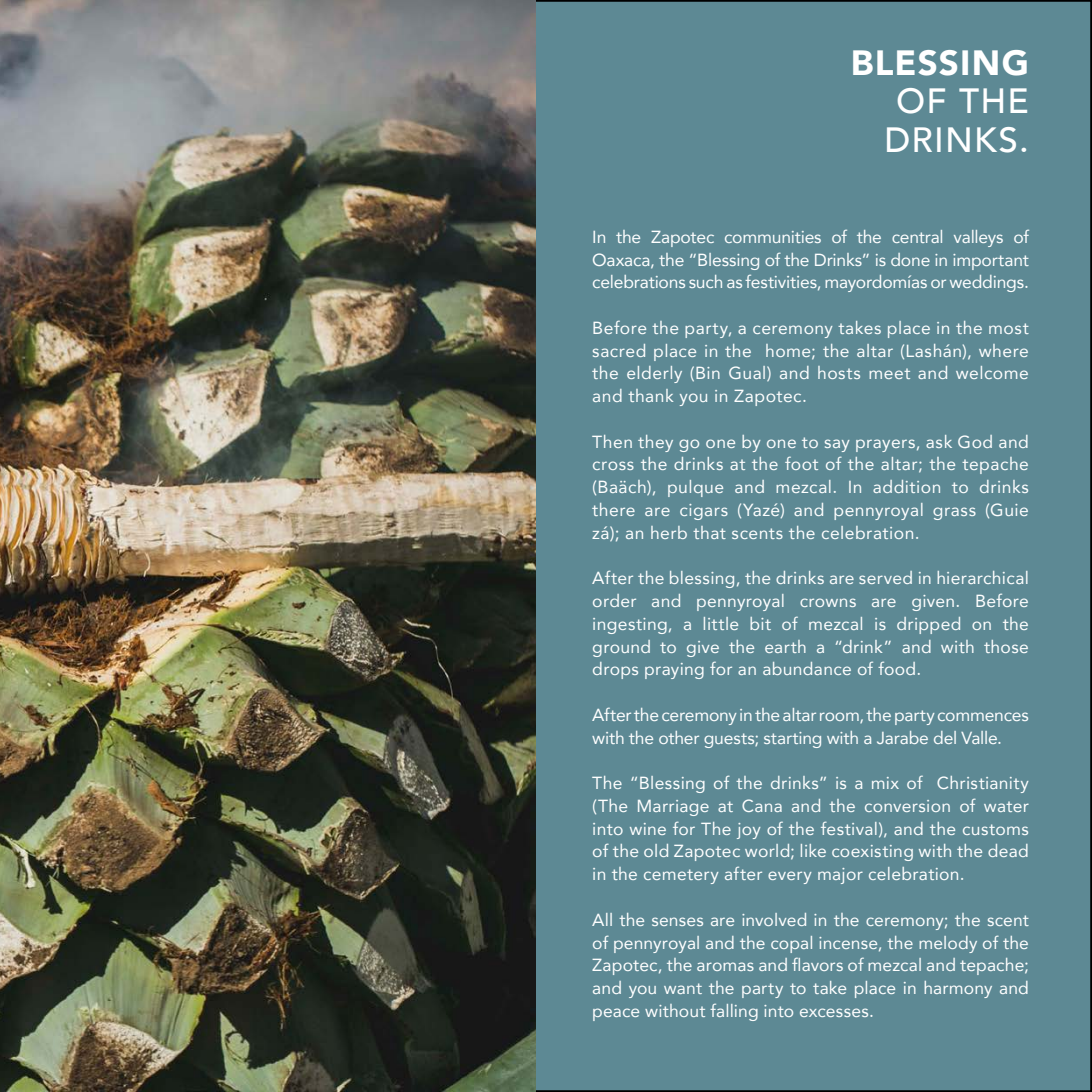
<style>
.page{position:relative;width:1092px;height:1092px;background:#fff}
.page>*{position:absolute;margin:0;border:0;box-sizing:border-box;transform-origin:0 0}
.t1{font:500 35px/38.5px "Avenir";letter-spacing:.035em;color:#fff;text-align:center}
.t2{font:900 35px "Avenir";letter-spacing:.035em;color:#fff}
.t3{font:17.5px/22.8px "Avenir";letter-spacing:.015em;color:#fff;text-align:justify}
.t4{font:17.5px/22.8px "Avenir";letter-spacing:-.01em;color:#fff}
</style>
<div class="page">
<div style="left:1px;top:1px;width:1089px;height:1089px;background:#5d8994"></div>
<img style="left:0;top:0;width:535px;height:1091px">
<h1 class="t2" style="left:850px;top:33px;width:180px">BLESSING</h1>
<h1 class="t1" style="left:884px;top:80px;width:146px">OF THE<br>DRINKS.</h1>
<p class="t3" style="left:592px;top:225px;width:438px">In the Zapotec communities of the central valleys of Oaxaca, the “Blessing of the Drinks” is done in important celebrations such as festivities, mayordomías or weddings.</p>
<p class="t3" style="left:592px;top:316px;width:438px">Before the party, a ceremony takes place in the most sacred place in the home; the altar (Lashán), where the elderly (Bin Gual) and hosts meet and welcome and thank you in Zapotec.</p>
<p class="t3" style="left:592px;top:429px;width:438px">Then they go one by one to say prayers, ask God and cross the drinks at the foot of the altar; the tepache (Baäch), pulque and mezcal. In addition to drinks there are cigars (Yazé) and pennyroyal grass (Guie zá); an herb that scents the celebration.</p>
<p class="t3" style="left:592px;top:566px;width:438px">After the blessing, the drinks are served in hierarchical order and pennyroyal crowns are given. Before ingesting, a little bit of mezcal is dripped on the ground to give the earth a “drink” and with those drops praying for an abundance of food.</p>
<p class="t4" style="left:592px;top:702px;width:438px">After the ceremony in the altar room, the party commences with the other guests; starting with a Jarabe del Valle.</p>
<p class="t3" style="left:592px;top:771px;width:438px">The “Blessing of the drinks” is a mix of Christianity (The Marriage at Cana and the conversion of water into wine for The joy of the festival), and the customs of the old Zapotec world; like coexisting with the dead in the cemetery after every major celebration.</p>
<p class="t3" style="left:592px;top:907px;width:438px">All the senses are involved in the ceremony; the scent of pennyroyal and the copal incense, the melody of the Zapotec, the aromas and flavors of mezcal and tepache; and you want the party to take place in harmony and peace without falling into excesses.</p>
</div>
